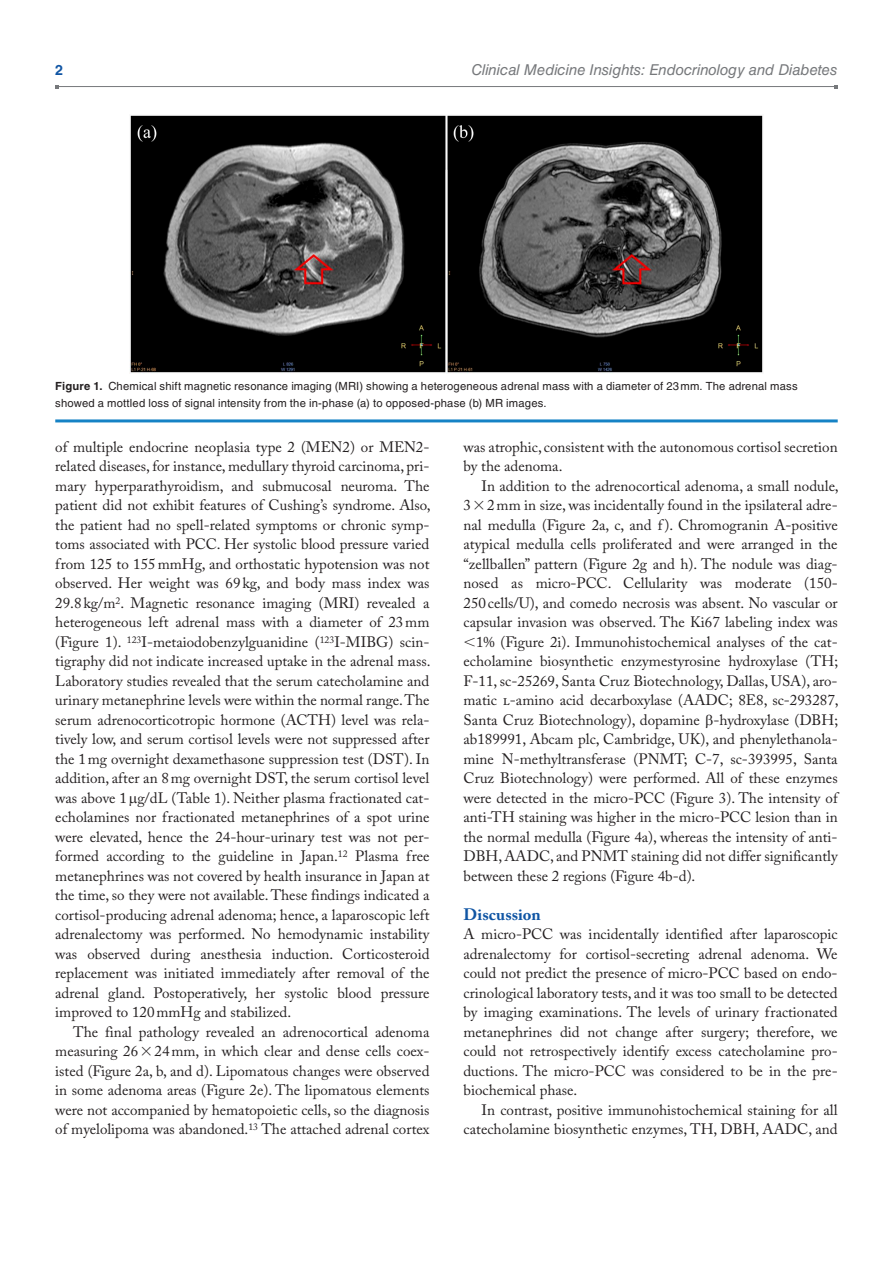
<style>
.page{position:relative;width:893px;height:1263px;background:#fff}
.page>*{position:absolute;margin:0;border:0;box-sizing:border-box;transform-origin:0 0}
.t1{font:700 16.5px "Adobe Caslon Pro";letter-spacing:.005em;color:#1055a4}
.t2{font:15px/19.5px "Adobe Caslon Pro";color:#231f20;text-align:justify}
.t3{font:italic 15px "Helvetica LT Std";letter-spacing:-.005em;color:#76787b}
.t4{font:700 14.25px "Helvetica LT Std";color:#1055a4}
.t5{font:11.25px/16.5px "Helvetica LT Std";letter-spacing:.015em;color:#231f20}
.s1{font-weight:700}
</style>
<div class="page">
<hr style="left:57px;top:86px;width:779px;height:1px;background:#76787b">
<hr style="left:55px;top:419px;width:783px;height:3px;background:#1582c5">
<img style="left:130px;top:115px;width:633px;height:259px">
<p class="t4" style="left:55px;top:61px;width:9px">2</p>
<p class="t3" style="left:471px;top:61px;width:368px">Clinical Medicine Insights: Endocrinology and Diabetes</p>
<p class="t5" style="left:55px;top:378px;width:744px"><span class="s1">Figure 1.</span> Chemical shift magnetic resonance imaging (MRI) showing a heterogeneous adrenal mass with a diameter of 23mm. The adrenal mass showed a mottled loss of signal intensity from the in-phase (a) to opposed-phase (b) MR images.</p>
<p class="t2" style="left:55px;top:437px;width:377px">of multiple endocrine neoplasia type 2 (MEN2) or MEN2- related diseases, for instance, medullary thyroid carcinoma, pri&shy;mary hyperparathyroidism, and submucosal neuroma. The patient did not exhibit features of Cushing’s syndrome. Also, the patient had no spell-related symptoms or chronic symp&shy;toms associated with PCC. Her systolic blood pressure varied from 125 to 155mmHg, and orthostatic hypotension was not observed. Her weight was 69kg, and body mass index was 29.8kg/m<sup>2</sup>. Magnetic resonance imaging (MRI) revealed a heterogeneous left adrenal mass with a diameter of 23mm (Figure 1). <sup>123</sup>I-metaiodobenzylguanidine (<sup>123</sup>I-MIBG) scin&shy;tigraphy did not indicate increased uptake in the adrenal mass.<br>Laboratory studies revealed that the serum catecholamine and urinary metanephrine levels were within the normal range. The serum adrenocorticotropic hormone (ACTH) level was rela&shy;tively low, and serum cortisol levels were not suppressed after the 1mg overnight dexamethasone suppression test (DST). In addition, after an 8mg overnight DST, the serum cortisol level was above 1 g/dL (Table 1). Neither plasma fractionated cat&shy;echolamines nor fractionated metanephrines of a spot urine were elevated, hence the 24-hour-urinary test was not per&shy;formed according to the guideline in Japan.<sup>12</sup> Plasma free metanephrines was not covered by health insurance in Japan at the time, so they were not available. These findings indicated a cortisol-producing adrenal adenoma; hence, a laparoscopic left adrenalectomy was performed. No hemodynamic instability was observed during anesthesia induction. Corticosteroid replacement was initiated immediately after removal of the adrenal gland. Postoperatively, her systolic blood pressure improved to 120mmHg and stabilized.</p>
<p class="t2" style="left:55px;top:1022px;width:376px;text-indent:18px">The final pathology revealed an adrenocortical adenoma measuring 26 24mm, in which clear and dense cells coex&shy;isted (Figure 2a, b, and d). Lipomatous changes were observed in some adenoma areas (Figure 2e). The lipomatous elements were not accompanied by hematopoietic cells, so the diagnosis of myelolipoma was abandoned.<sup>13</sup> The attached adrenal cortex</p>
<p class="t2" style="left:463px;top:437px;width:376px">was atrophic, consistent with the autonomous cortisol secretion by the adenoma.</p>
<p class="t2" style="left:481px;top:476px;width:359px">In addition to the adrenocortical adenoma, a small nodule,</p>
<p class="t2" style="left:463px;top:495px;width:376px">3 2mm in size, was incidentally found in the ipsilateral adre-</p>
<p class="t2" style="left:463px;top:515px;width:376px">nal medulla (Figure 2a, c, and f ). Chromogranin A-positive</p>
<p class="t2" style="left:463px;top:534px;width:376px">atypical medulla cells proliferated and were arranged in the</p>
<p class="t2" style="left:463px;top:554px;width:376px">“zellballen” pattern (Figure 2g and h). The nodule was diag-</p>
<p class="t2" style="left:463px;top:573px;width:376px">nosed as micro-PCC. Cellularity was moderate (150-</p>
<p class="t2" style="left:463px;top:593px;width:376px">250 cells/U), and comedo necrosis was absent. No vascular or</p>
<p class="t2" style="left:463px;top:612px;width:376px">capsular invasion was observed. The Ki67 labeling index was</p>
<p class="t2" style="left:476px;top:632px;width:363px">1% (Figure 2i). Immunohistochemical analyses of the cat-</p>
<p class="t2" style="left:463px;top:651px;width:376px">echolamine biosynthetic enzymestyrosine hydroxylase (TH;</p>
<p class="t2" style="left:463px;top:671px;width:376px">F-11, sc-25269, Santa Cruz Biotechnology, Dallas, USA), aro-</p>
<p class="t2" style="left:463px;top:690px;width:377px">matic l-amino acid decarboxylase (AADC; 8E8, sc-293287,</p>
<p class="t2" style="left:463px;top:710px;width:376px">Santa Cruz Biotechnology), dopamine -hydroxylase (DBH;</p>
<p class="t2" style="left:463px;top:729px;width:376px">ab189991, Abcam plc, Cambridge, UK), and phenylethanola-</p>
<p class="t2" style="left:463px;top:749px;width:376px">mine N-methyltransferase (PNMT; C-7, sc-393995, Santa</p>
<p class="t2" style="left:463px;top:768px;width:376px">Cruz Biotechnology) were performed. All of these enzymes</p>
<p class="t2" style="left:463px;top:788px;width:376px">were detected in the micro-PCC (Figure 3). The intensity of</p>
<p class="t2" style="left:463px;top:807px;width:376px">anti-TH staining was higher in the micro-PCC lesion than in</p>
<p class="t2" style="left:463px;top:827px;width:376px">the normal medulla (Figure 4a), whereas the intensity of anti-</p>
<p class="t2" style="left:463px;top:846px;width:376px">DBH, AADC, and PNMT staining did not differ significantly</p>
<p class="t2" style="left:463px;top:866px;width:233px">between these 2 regions (Figure 4b-d).</p>
<p class="t1" style="left:463px;top:904px;width:79px">Discussion</p>
<p class="t2" style="left:463px;top:924px;width:376px">A micro-PCC was incidentally identified after laparoscopic adrenalectomy for cortisol-secreting adrenal adenoma. We could not predict the presence of micro-PCC based on endo&shy;crinological laboratory tests, and it was too small to be detected by imaging examinations. The levels of urinary fractionated metanephrines did not change after surgery; therefore, we could not retrospectively identify excess catecholamine pro&shy;ductions. The micro-PCC was considered to be in the pre&shy;biochemical phase.</p>
<p class="t2" style="left:463px;top:1100px;width:376px;text-align:right">In contrast, positive immunohistochemical staining for all catecholamine biosynthetic enzymes, TH, DBH, AADC, and</p>
</div>
